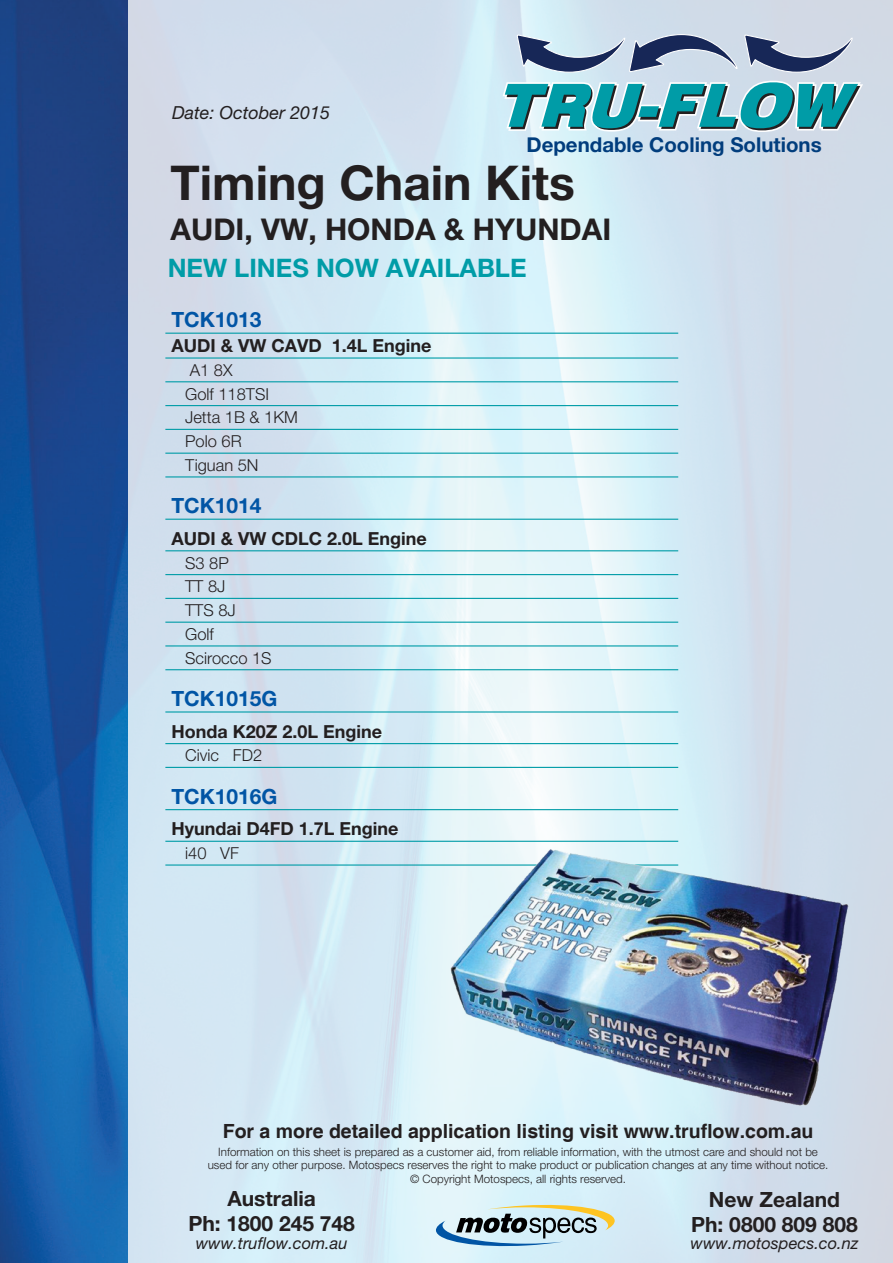
<style>
.page{position:relative;width:893px;height:1263px;background:#fff}
.page>*{position:absolute;margin:0;border:0;box-sizing:border-box;transform-origin:0 0}
.t1{font:700 48px "Helvetica Neue";color:#231f20}
.t2{font:700 30px "Helvetica Neue";color:#231f20}
.t3{font:700 25.5px "Helvetica Neue LT Pro";color:#009ca7}
.t4{font:700 21px/25.2px "Helvetica Neue";color:#231f20;text-align:center}
.t5{font:700 21px "Helvetica Neue LT Pro";color:#0155a5}
.t6{font:700 20.4px "Helvetica Neue";color:#013d7d}
.t7{font:700 19.5px "Helvetica";color:#231f20}
.t8{font:700 18px "Helvetica Neue LT Pro";color:#231f20}
.t9{font:italic 18px "Helvetica Neue LT Pro";color:#231f20}
.t10{font:300 16.5px/23.9px "Helvetica Neue LT Pro";color:#231f20}
.t11{font:italic 16.5px "Helvetica Neue LT Pro";color:#231f20}
.t12{font:300 11.55px/13.5px "Helvetica Neue LT Pro";color:#231f20;text-align:center}
</style>
<div class="page">
<img style="left:0;top:0;width:893px;height:1263px">
<svg style="left:516px;top:34px;width:337px;height:39px"></svg>
<svg style="left:503px;top:79px;width:360px;height:55px"></svg>
<svg style="left:436px;top:1205px;width:179px;height:41px"></svg>
<hr style="left:165px;top:333px;width:513px;height:1px;background:#009ca7">
<hr style="left:165px;top:357px;width:513px;height:2px;background:#009ca7">
<hr style="left:165px;top:381px;width:513px;height:1px;background:#009ca7">
<hr style="left:165px;top:405px;width:513px;height:1px;background:#009ca7">
<hr style="left:165px;top:429px;width:513px;height:1px;background:#009ca7">
<hr style="left:165px;top:453px;width:513px;height:1px;background:#009ca7">
<hr style="left:165px;top:476px;width:513px;height:1px;background:#009ca7">
<hr style="left:165px;top:519px;width:513px;height:1px;background:#009ca7">
<hr style="left:165px;top:550px;width:513px;height:1px;background:#009ca7">
<hr style="left:165px;top:574px;width:513px;height:1px;background:#009ca7">
<hr style="left:165px;top:598px;width:513px;height:1px;background:#009ca7">
<hr style="left:165px;top:622px;width:513px;height:1px;background:#009ca7">
<hr style="left:165px;top:645px;width:513px;height:1px;background:#009ca7">
<hr style="left:165px;top:669px;width:513px;height:1px;background:#009ca7">
<hr style="left:165px;top:711px;width:513px;height:1px;background:#009ca7">
<hr style="left:165px;top:743px;width:513px;height:1px;background:#009ca7">
<hr style="left:165px;top:767px;width:513px;height:1px;background:#009ca7">
<hr style="left:165px;top:809px;width:513px;height:1px;background:#009ca7">
<hr style="left:165px;top:841px;width:513px;height:1px;background:#009ca7">
<hr style="left:165px;top:864px;width:513px;height:2px;background:#009ca7">
<img style="left:446px;top:847px;width:408px;height:264px">
<h3 class="t9" style="left:172px;top:102px;width:160px">Date: October 2015</h3>
<h3 class="t6" style="left:527px;top:132px;width:297px">Dependable Cooling Solutions</h3>
<h1 class="t1" style="left:171px;top:153px;width:406px">Timing Chain Kits</h1>
<h2 class="t2" style="left:171px;top:211px;width:223px">AUDI, VW, Honda</h2>
<h2 class="t2" style="left:444px;top:211px;width:91px">&amp; Hyundai</h2>
<h3 class="t3" style="left:168px;top:252px;width:360px">NEW LINES NOW AVAILABLE</h3>
<h3 class="t5" style="left:171px;top:307px;width:92px">TCK1013</h3>
<h3 class="t8" style="left:171px;top:334px;width:262px">AUDI &amp; VW CAVD 1.4L Engine</h3>
<h3 class="t10" style="left:185px;top:358px;width:114px">A1 8X<br>Golf 118TSI<br>Jetta 1B &amp; 1KM<br>Polo 6R<br>Tiguan 5N</h3>
<h3 class="t5" style="left:171px;top:493px;width:92px">TCK1014</h3>
<h3 class="t8" style="left:171px;top:527px;width:257px">AUDI &amp; VW CDLC 2.0L Engine</h3>
<h3 class="t10" style="left:185px;top:550px;width:88px">S3 8P<br>TT 8J<br>TTS 8J<br>Golf<br>Scirocco 1S</h3>
<h3 class="t5" style="left:171px;top:685px;width:108px">TCK1015G</h3>
<h3 class="t8" style="left:171px;top:720px;width:212px">Honda K20Z 2.0L Engine</h3>
<h3 class="t10" style="left:185px;top:743px;width:79px">Civic FD2</h3>
<h3 class="t5" style="left:171px;top:783px;width:108px">TCK1016G</h3>
<h3 class="t8" style="left:171px;top:818px;width:229px">Hyundai D4FD 1.7L Engine</h3>
<h3 class="t10" style="left:185px;top:841px;width:55px">i40 VF</h3>
<h3 class="t7" style="left:223px;top:1119px;width:592px">For a more detailed application listing visit www.truflow.com.au</h3>
<p class="t12" style="left:208px;top:1145px;width:622px">Information on this sheet is prepared as a customer aid, from reliable information, with the utmost care and should not be used for any other purpose. Motospecs reserves the right to make product or publication changes at any time without notice. © Copyright Motospecs, all rights reserved.</p>
<h3 class="t4" style="left:188px;top:1185px;width:168px">Australia<br>Ph: 1800 245 748</h3>
<h3 class="t4" style="left:691px;top:1186px;width:168px">New Zealand<br>Ph: 0800 809 808</h3>
<h3 class="t11" style="left:691px;top:1233px;width:169px">www.motospecs.co.nz</h3>
<h3 class="t11" style="left:196px;top:1233px;width:153px">www.truflow.com.au</h3>
</div>
